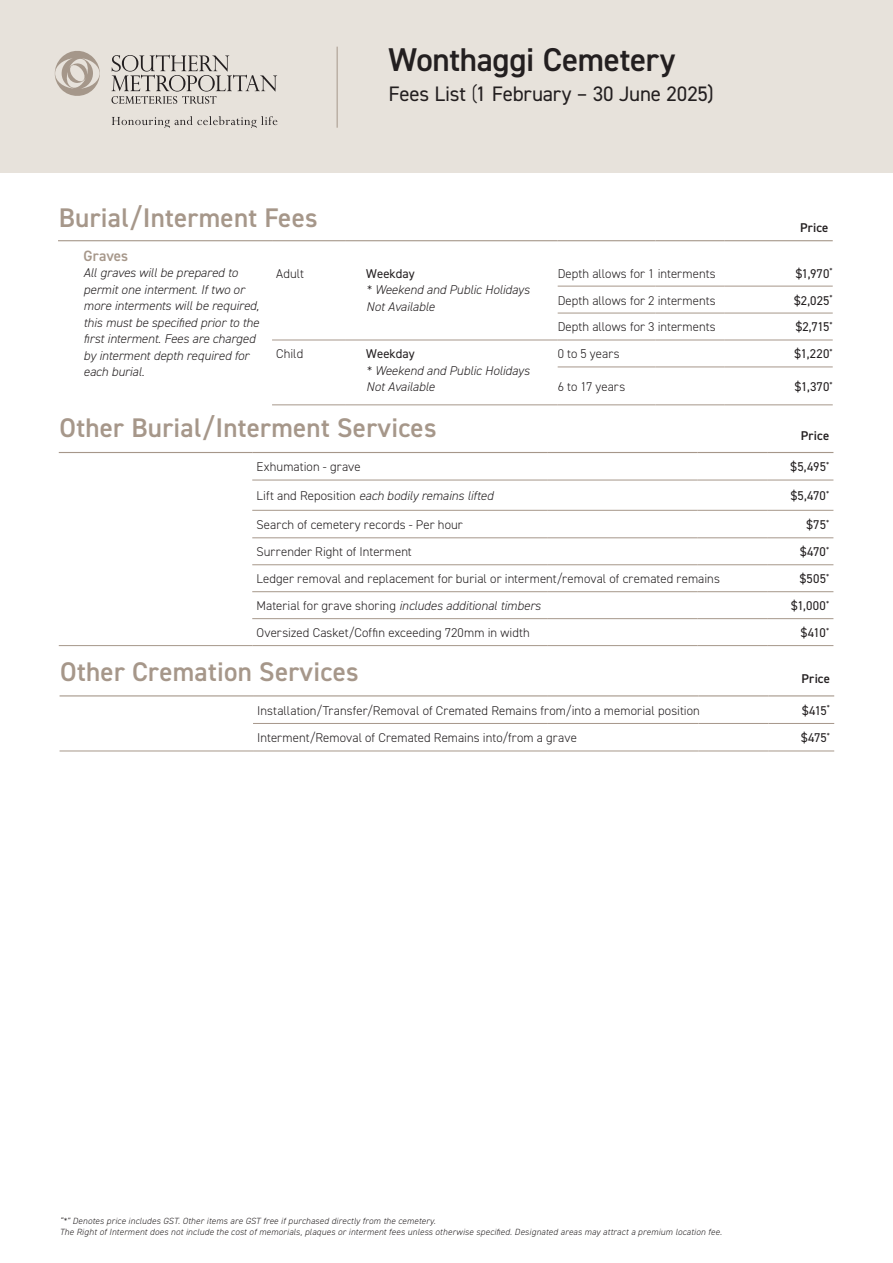
<style>
.page{position:relative;width:893px;height:1263px;background:#fff}
.page>*{position:absolute;margin:0;border:0;box-sizing:border-box;transform-origin:0 0}
.t1{font:600 33px "DIN2014";letter-spacing:-.01em;color:#231f20}
.Table_Title{font:600 27px "DIN2014";letter-spacing:.01em;color:#a6978a}
.t2{font:21px "DIN2014";letter-spacing:-.005em;color:#231f20}
.Sub_Section{font:600 15px "DIN2014";color:#a6978a}
.Copy{font:300 12.75px "DIN2014";letter-spacing:.005em;color:#231f20}
.Sub_Section-2{font:italic 300 12.75px/16.5px "DIN2014";color:#231f20}
.Price{font:300 12.75px "DIN2014";letter-spacing:.005em;color:#231f20}
.Copy-2{font:italic 300 12.75px "DIN2014";color:#231f20}
.Price-2{font:12.75px "DIN2014";letter-spacing:.005em;color:#231f20}
.Price-3{font:600 12.75px "DIN2014";letter-spacing:.015em;color:#231f20}
.Copy-3{font:italic 300 9px "DIN2014";letter-spacing:.02em;color:#231f20}
.s1{font-weight:300}
.s2{font-weight:400;font-style:normal}
.s3{font-style:normal}
</style>
<div class="page">
<hr style="left:272px;top:340px;width:73px;height:1px;background:#a6978a">
<hr style="left:345px;top:340px;width:213px;height:1px;background:#a6978a">
<hr style="left:558px;top:286px;width:97px;height:1px;background:#a6978a">
<hr style="left:655px;top:286px;width:69px;height:1px;background:#a6978a">
<hr style="left:558px;top:313px;width:97px;height:1px;background:#a6978a">
<hr style="left:655px;top:313px;width:69px;height:1px;background:#a6978a">
<hr style="left:558px;top:340px;width:97px;height:1px;background:#a6978a">
<hr style="left:655px;top:340px;width:69px;height:1px;background:#a6978a">
<hr style="left:724px;top:286px;width:109px;height:1px;background:#a6978a">
<hr style="left:724px;top:313px;width:109px;height:1px;background:#a6978a">
<hr style="left:724px;top:340px;width:109px;height:1px;background:#a6978a">
<hr style="left:272px;top:405px;width:73px;height:1px;background:#a6978a">
<hr style="left:345px;top:405px;width:213px;height:1px;background:#a6978a">
<hr style="left:558px;top:367px;width:97px;height:1px;background:#a6978a">
<hr style="left:655px;top:367px;width:69px;height:1px;background:#a6978a">
<hr style="left:558px;top:405px;width:97px;height:1px;background:#a6978a">
<hr style="left:655px;top:405px;width:69px;height:1px;background:#a6978a">
<hr style="left:724px;top:367px;width:109px;height:1px;background:#a6978a">
<hr style="left:724px;top:405px;width:109px;height:1px;background:#a6978a">
<hr style="left:58px;top:240px;width:214px;height:1px;background:#a6978a">
<hr style="left:272px;top:240px;width:73px;height:1px;background:#a6978a">
<hr style="left:345px;top:240px;width:213px;height:1px;background:#a6978a">
<hr style="left:558px;top:240px;width:97px;height:1px;background:#a6978a">
<hr style="left:655px;top:240px;width:69px;height:1px;background:#a6978a">
<hr style="left:724px;top:240px;width:109px;height:1px;background:#a6978a">
<div style="left:1px;top:1px;width:891px;height:171px;background:#e7e2db"></div>
<div style="left:0;top:0;width:893px;height:173px;border:2px solid #e7e2db"></div>
<hr style="left:337px;top:47px;width:1px;height:81px;background:#a6978a">
<svg style="left:111px;top:55px;width:166px;height:49px"></svg>
<svg style="left:54px;top:51px;width:46px;height:45px"></svg>
<svg style="left:112px;top:116px;width:165px;height:12px"></svg>
<hr style="left:252px;top:480px;width:295px;height:1px;background:#a6978a">
<hr style="left:252px;top:510px;width:295px;height:1px;background:#a6978a">
<hr style="left:252px;top:538px;width:295px;height:1px;background:#a6978a">
<hr style="left:547px;top:480px;width:151px;height:1px;background:#a6978a">
<hr style="left:547px;top:510px;width:151px;height:1px;background:#a6978a">
<hr style="left:547px;top:538px;width:151px;height:1px;background:#a6978a">
<hr style="left:698px;top:480px;width:70px;height:1px;background:#a6978a">
<hr style="left:698px;top:510px;width:70px;height:1px;background:#a6978a">
<hr style="left:698px;top:538px;width:70px;height:1px;background:#a6978a">
<hr style="left:768px;top:480px;width:65px;height:1px;background:#a6978a">
<hr style="left:768px;top:510px;width:65px;height:1px;background:#a6978a">
<hr style="left:768px;top:538px;width:65px;height:1px;background:#a6978a">
<hr style="left:252px;top:564px;width:295px;height:1px;background:#a6978a">
<hr style="left:547px;top:564px;width:151px;height:1px;background:#a6978a">
<hr style="left:698px;top:564px;width:70px;height:1px;background:#a6978a">
<hr style="left:768px;top:564px;width:65px;height:1px;background:#a6978a">
<hr style="left:252px;top:591px;width:295px;height:1px;background:#a6978a">
<hr style="left:547px;top:591px;width:151px;height:1px;background:#a6978a">
<hr style="left:698px;top:591px;width:70px;height:1px;background:#a6978a">
<hr style="left:768px;top:591px;width:65px;height:1px;background:#a6978a">
<hr style="left:252px;top:618px;width:295px;height:1px;background:#a6978a">
<hr style="left:547px;top:618px;width:151px;height:1px;background:#a6978a">
<hr style="left:698px;top:618px;width:70px;height:1px;background:#a6978a">
<hr style="left:768px;top:618px;width:65px;height:1px;background:#a6978a">
<hr style="left:59px;top:645px;width:193px;height:1px;background:#a6978a">
<hr style="left:252px;top:645px;width:295px;height:1px;background:#a6978a">
<hr style="left:547px;top:645px;width:151px;height:1px;background:#a6978a">
<hr style="left:698px;top:645px;width:70px;height:1px;background:#a6978a">
<hr style="left:768px;top:645px;width:65px;height:1px;background:#a6978a">
<hr style="left:59px;top:452px;width:193px;height:1px;background:#a6978a">
<hr style="left:252px;top:452px;width:295px;height:1px;background:#a6978a">
<hr style="left:547px;top:452px;width:151px;height:1px;background:#a6978a">
<hr style="left:698px;top:452px;width:70px;height:1px;background:#a6978a">
<hr style="left:768px;top:452px;width:65px;height:1px;background:#a6978a">
<hr style="left:253px;top:723px;width:295px;height:1px;background:#a6978a">
<hr style="left:548px;top:723px;width:150px;height:1px;background:#a6978a">
<hr style="left:698px;top:723px;width:71px;height:1px;background:#a6978a">
<hr style="left:769px;top:723px;width:65px;height:1px;background:#a6978a">
<hr style="left:60px;top:751px;width:193px;height:1px;background:#a6978a">
<hr style="left:253px;top:751px;width:295px;height:1px;background:#a6978a">
<hr style="left:548px;top:751px;width:150px;height:1px;background:#a6978a">
<hr style="left:698px;top:751px;width:71px;height:1px;background:#a6978a">
<hr style="left:769px;top:751px;width:65px;height:1px;background:#a6978a">
<hr style="left:60px;top:695px;width:193px;height:1px;background:#a6978a">
<hr style="left:253px;top:695px;width:295px;height:1px;background:#a6978a">
<hr style="left:548px;top:695px;width:150px;height:1px;background:#a6978a">
<hr style="left:698px;top:695px;width:71px;height:1px;background:#a6978a">
<hr style="left:769px;top:695px;width:65px;height:1px;background:#a6978a">
<p class="Table_Title" style="left:59px;top:199px;width:260px">Burial/Interment Fees</p>
<p class="t1" style="left:388px;top:38px;width:289px">Wonthaggi Cemetery</p>
<p class="t2" style="left:388px;top:81px;width:327px">Fees List <span class="s1">(</span>1 February – 30 June 2025)</p>
<p class="Price-3" style="left:800px;top:219px;width:30px">Price</p>
<p class="Sub_Section" style="left:84px;top:246px;width:46px">Graves</p>
<p class="Sub_Section-2" style="left:84px;top:265px;width:177px">All graves will be prepared to permit one interment. If two or more interments will be required, this must be specified prior to the first interment. Fees are charged by interment depth required for each burial.</p>
<p class="Copy" style="left:276px;top:265px;width:29px">Adult</p>
<p class="Sub_Section-2" style="left:366px;top:265px;width:165px"><span class="s2">Weekday<br></span>* Weekend and Public Holidays<br>Not Available</p>
<p class="Price" style="left:558px;top:265px;width:160px">Depth allows for 1 interments</p>
<p class="Price-2" style="left:796px;top:265px;width:39px">$1,970<sup>*</sup></p>
<p class="Price" style="left:558px;top:292px;width:160px">Depth allows for 2 interments</p>
<p class="Price-2" style="left:794px;top:292px;width:40px">$2,025<sup>*</sup></p>
<p class="Price" style="left:558px;top:319px;width:160px">Depth allows for 3 interments</p>
<p class="Price-2" style="left:796px;top:319px;width:39px">$2,715<sup>*</sup></p>
<p class="Copy" style="left:276px;top:346px;width:28px">Child</p>
<p class="Sub_Section-2" style="left:366px;top:346px;width:165px"><span class="s2">Weekday<br></span>* Weekend and Public Holidays<br>Not Available</p>
<p class="Price" style="left:558px;top:346px;width:63px">0 to 5 years</p>
<p class="Price-2" style="left:795px;top:346px;width:40px">$1,220<sup>*</sup></p>
<p class="Price" style="left:558px;top:379px;width:69px">6 to 17 years</p>
<p class="Price-2" style="left:795px;top:378px;width:39px">$1,370<sup>*</sup></p>
<p class="Table_Title" style="left:60px;top:410px;width:379px">Other Burial/Interment Services</p>
<p class="Price-3" style="left:801px;top:427px;width:30px">Price</p>
<p class="Copy" style="left:256px;top:459px;width:106px">Exhumation - grave</p>
<p class="Price-2" style="left:791px;top:459px;width:40px">$5,495<sup>*</sup></p>
<p class="Copy-2" style="left:256px;top:488px;width:238px"><span class="s3">Lift and Reposition</span> each bodily remains lifted</p>
<p class="Price-2" style="left:791px;top:488px;width:40px">$5,470<sup>*</sup></p>
<p class="Copy" style="left:256px;top:517px;width:208px">Search of cemetery records - Per hour</p>
<p class="Price-2" style="left:807px;top:517px;width:24px">$75<sup>*</sup></p>
<p class="Copy" style="left:256px;top:544px;width:157px">Surrender Right of Interment</p>
<p class="Price-2" style="left:800px;top:544px;width:31px">$470<sup>*</sup></p>
<p class="Copy" style="left:256px;top:571px;width:465px">Ledger removal and replacement for burial or interment/removal of cremated remains</p>
<p class="Price-2" style="left:800px;top:571px;width:31px">$505<sup>*</sup></p>
<p class="Copy-2" style="left:256px;top:598px;width:286px"><span class="s3">Material for grave shoring</span> includes additional timbers</p>
<p class="Price-2" style="left:791px;top:598px;width:40px">$1,000<sup>*</sup></p>
<p class="Copy" style="left:256px;top:625px;width:275px">Oversized Casket/Coffin exceeding 720mm in width</p>
<p class="Price-2" style="left:801px;top:625px;width:30px">$410<sup>*</sup></p>
<p class="Table_Title" style="left:60px;top:654px;width:300px">Other Cremation Services</p>
<p class="Price-3" style="left:802px;top:670px;width:30px">Price</p>
<p class="Copy" style="left:257px;top:702px;width:444px">Installation/Transfer/Removal of Cremated Remains from/into a memorial position</p>
<p class="Price-2" style="left:802px;top:702px;width:29px">$415<sup>*</sup></p>
<p class="Copy" style="left:257px;top:730px;width:321px">Interment/Removal of Cremated Remains into/from a grave</p>
<p class="Price-2" style="left:801px;top:730px;width:30px">$475<sup>*</sup></p>
<p class="Copy-3" style="left:60px;top:1215px;width:378px">“*” Denotes price includes GST. Other items are GST free if purchased directly from the cemetery.</p>
<p class="Copy-3" style="left:60px;top:1226px;width:664px">The Right of Interment does not include the cost of memorials, plaques or interment fees unless otherwise specified. Designated areas may attract a premium location fee.</p>
</div>
